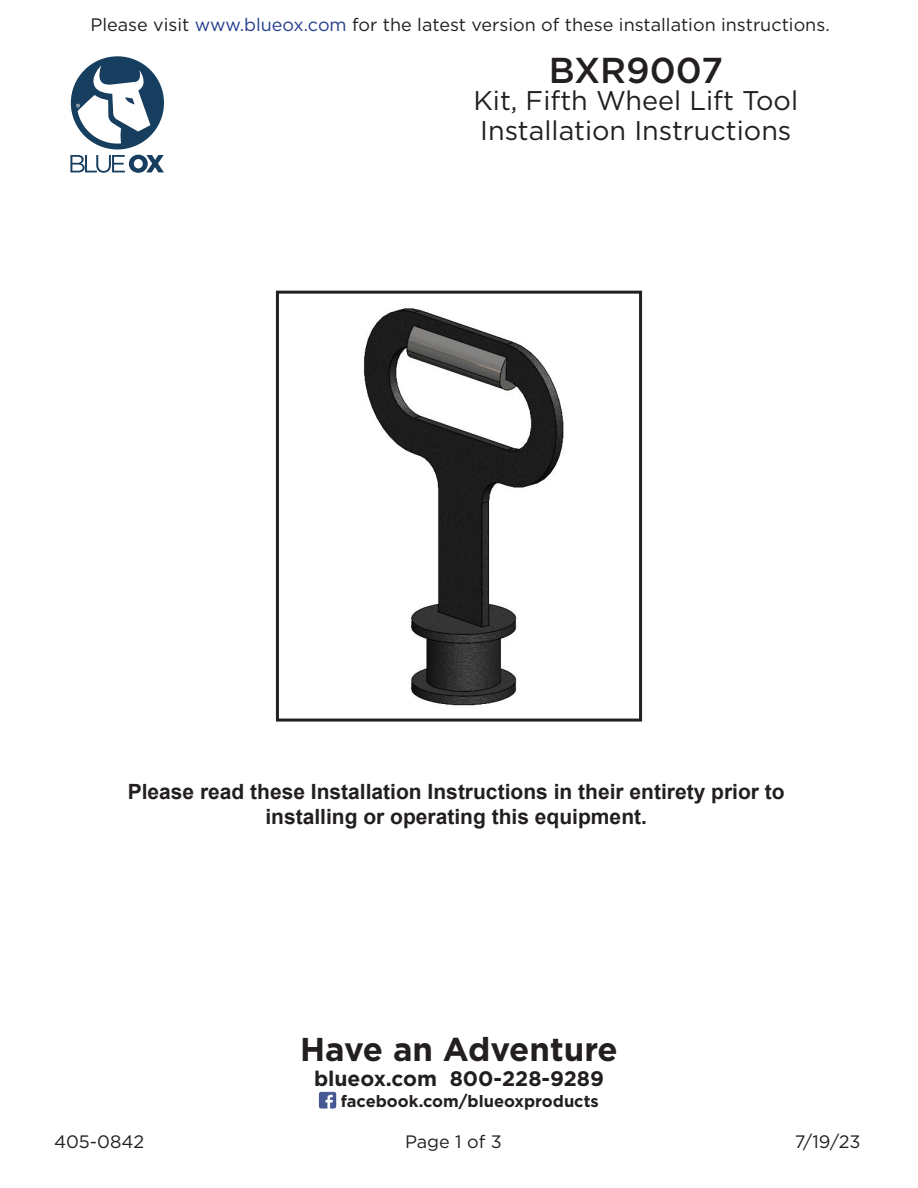
<style>
.page{position:relative;width:918px;height:1188px;background:#fff}
.page>*{position:absolute;margin:0;border:0;box-sizing:border-box;transform-origin:0 0}
.t1{font:500 36px "Gotham";color:#231f20}
.t2{font:700 33px "Gotham";color:#231f20}
.t3{font:27px/30px "Gotham";color:#231f20}
.t4{font:700 21px/25.2px "Arial";color:#231f20;text-align:center}
.t5{font:700 21px "Gotham";color:#231f20}
.t6{font:18px "Gotham";color:#231f20}
.t7{font:700 16.5px "Gotham";color:#231f20}
.s1{color:#253f8e}
</style>
<div class="page">
<svg style="left:70px;top:155px;width:94px;height:18px"></svg>
<div style="left:71px;top:56px;width:93px;height:93px;border:6px solid #163e5e;border-radius:50%"></div>
<svg style="left:75px;top:59px;width:86px;height:86px"></svg>
<img style="left:364px;top:308px;width:200px;height:398px">
<div style="left:276px;top:291px;width:366px;height:431px;border:3px solid #231f20"></div>
<img style="left:318px;top:1091px;width:19px;height:18px">
<p class="t6" style="left:90px;top:13px;width:741px">Please visit <span class="s1">www.blueox.com</span> for the latest version of these installation instructions.</p>
<h1 class="t1" style="left:549px;top:47px;width:176px">BXR9007</h1>
<h3 class="t3" style="left:474px;top:85px;width:326px">Kit, Fifth Wheel Lift Tool<br>Installation Instructions</h3>
<p class="t4" style="left:128px;top:779px;width:659px">Please read these Installation Instructions in their entirety prior to installing or operating this equipment.</p>
<p class="t2" style="left:300px;top:1027px;width:319px">Have an Adventure</p>
<p class="t5" style="left:314px;top:1064px;width:291px">blueox.com 800-228-9289</p>
<p class="t7" style="left:341px;top:1091px;width:260px">facebook.com/blueoxproducts</p>
<p class="t6" style="left:54px;top:1131px;width:92px">405-0842</p>
<p class="t6" style="left:405px;top:1131px;width:98px">Page 1 of 3</p>
<p class="t6" style="left:795px;top:1131px;width:67px">7/19/23</p>
</div>
